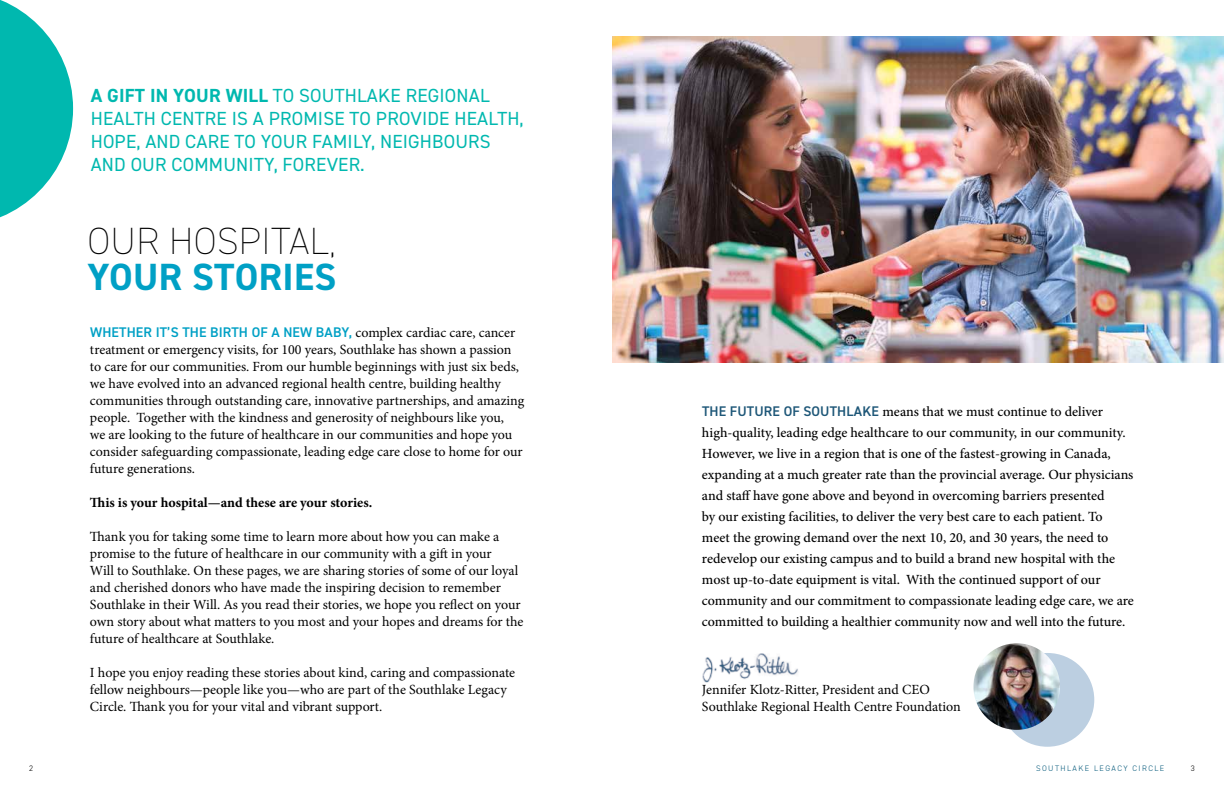
<style>
.page{position:relative;width:1224px;height:792px;background:#fff}
.page>*{position:absolute;margin:0;border:0;box-sizing:border-box;transform-origin:0 0}
.t1{font:200 38px "DIN2014";letter-spacing:.01em;color:#000}
.t2{font:700 38px "DIN2014";letter-spacing:.01em;color:#00a0c5}
.t3{font:19px/23px "DIN2014";letter-spacing:.01em;color:#00b8af}
.t4{font:14px/17px "Minion Pro";letter-spacing:-.005em;color:#000}
.t5{font:500 14px/21px "Minion Pro";letter-spacing:-.005em;color:#000}
.t6{font:600 14px "DIN2014";letter-spacing:.01em;color:#00a0c5}
.t7{font:700 14px "Minion Pro";color:#000}
.t8{font:300 8px "DIN2014";letter-spacing:.18em;color:#005779}
.t9{font:300 8px "DIN2014";color:#000}
.s1{font-weight:700}
.s2{font-family:"Minion Pro";font-weight:400;color:#000}
.s3{font-family:"DIN2014";font-weight:600;color:#1e5778}
</style>
<div class="page">
<img style="left:612px;top:36px;width:612px;height:326px">
<div style="left:1001px;top:653px;width:93px;height:94px;background:#bccfe1;border-radius:50%"></div>
<img style="left:973px;top:643px;width:87px;height:87px;border-radius:43px">
<img style="left:702px;top:653px;width:96px;height:30px">
<svg style="left:0;top:0;width:73px;height:218px"></svg>
<h2 class="t3" style="left:91px;top:84px;width:434px"><span class="s1">A GIFT IN YOUR WILL</span> TO SOUTHLAKE REGIONAL HEALTH CENTRE IS A PROMISE TO PROVIDE HEALTH, HOPE, AND CARE TO YOUR FAMILY, NEIGHBOURS AND OUR COMMUNITY, FOREVER.</h2>
<h1 class="t1" style="left:87px;top:217px;width:250px">OUR HOSPITAL,</h1>
<h1 class="t2" style="left:87px;top:252px;width:251px">YOUR STORIES</h1>
<p class="t6" style="left:90px;top:323px;width:427px">WHETHER IT’S THE BIRTH OF A NEW BABY, <span class="s2">complex cardiac care, cancer</span></p>
<p class="t4" style="left:90px;top:341px;width:436px">treatment or emergency visits, for 100 years, Southlake has shown a passion to care for our communities. From our humble beginnings with just six beds, we have evolved into an advanced regional health centre, building healthy communities through outstanding care, innovative partnerships, and amazing people. Together with the kindness and generosity of neighbours like you,<br>we are looking to the future of healthcare in our communities and hope you consider safeguarding compassionate, leading edge care close to home for our future generations.</p>
<p class="t7" style="left:90px;top:493px;width:284px">This is your hospital—and these are your stories.</p>
<p class="t4" style="left:90px;top:528px;width:435px">Thank you for taking some time to learn more about how you can make a promise to the future of healthcare in our community with a gift in your<br>Will to Southlake. On these pages, we are sharing stories of some of our loyal and cherished donors who have made the inspiring decision to remember Southlake in their Will. As you read their stories, we hope you reflect on your own story about what matters to you most and your hopes and dreams for the future of healthcare at Southlake.</p>
<p class="t4" style="left:90px;top:664px;width:427px">I hope you enjoy reading these stories about kind, caring and compassionate fellow neighbours—people like you—who are part of the Southlake Legacy<br>Circle. Thank you for your vital and vibrant support.</p>
<p class="t5" style="left:702px;top:401px;width:433px"><span class="s3">THE FUTURE OF SOUTHLAKE</span> means that we must continue to deliver high-quality, leading edge healthcare to our community, in our community.<br>However, we live in a region that is one of the fastest-growing in Canada, expanding at a much greater rate than the provincial average. Our physicians and staff have gone above and beyond in overcoming barriers presented<br>by our existing facilities, to deliver the very best care to each patient. To meet the growing demand over the next 10, 20, and 30 years, the need to redevelop our existing campus and to build a brand new hospital with the most up-to-date equipment is vital. With the continued support of our community and our commitment to compassionate leading edge care, we are committed to building a healthier community now and well into the future.</p>
<p class="t4" style="left:702px;top:681px;width:260px">Jennifer Klotz-Ritter, President and CEO<br>Southlake Regional Health Centre Foundation</p>
<p class="t9" style="left:29px;top:763px;width:5px">2</p>
<p class="t9" style="left:1191px;top:763px;width:5px">3</p>
<p class="t8" style="left:1036px;top:763px;width:130px">SOUTHLAKE LEGACY CIRCLE</p>
</div>
